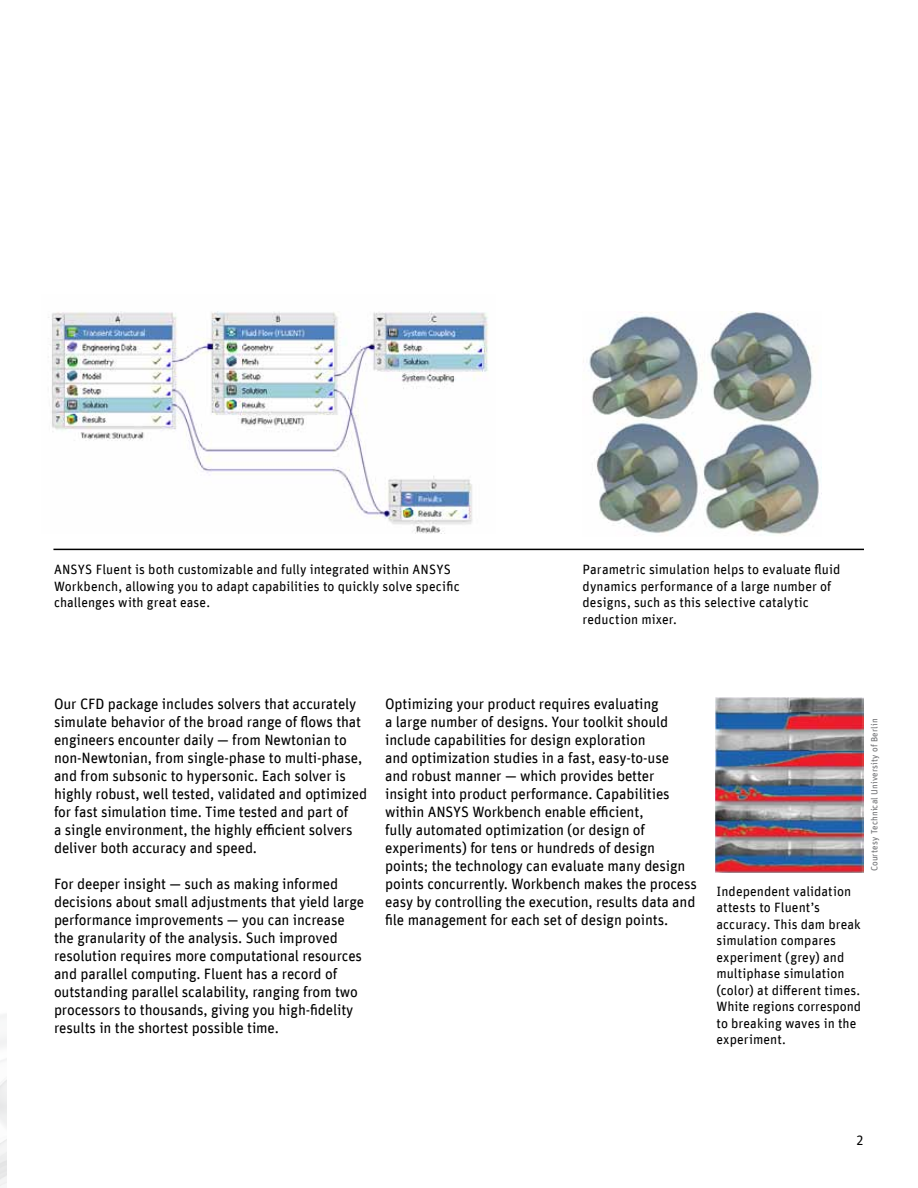
<style>
.page{position:relative;width:918px;height:1188px;background:#fff}
.page>*{position:absolute;margin:0;border:0;box-sizing:border-box;transform-origin:0 0}
.t1{font:15px/18px "Unit Offc Pro";letter-spacing:-.01em;color:#000}
.t2{font:13.5px/16.5px "Unit Offc Pro";letter-spacing:.005em;color:#000}
.t3{font:9px "Unit Offc Pro";letter-spacing:.02em;color:#6e6f72}
</style>
<div class="page">
<hr style="left:53px;top:549px;width:811px;height:1px;background:#000">
<img style="left:48px;top:311px;width:440px;height:222px">
<img style="left:583px;top:311px;width:239px;height:225px">
<img style="left:716px;top:698px;width:147px;height:175px">
<p class="t2" style="left:54px;top:561px;width:407px">ANSYS Fluent is both customizable and fully integrated within ANSYS<br>Workbench, allowing you to adapt capabilities to quickly solve specific challenges with great ease.</p>
<p class="t2" style="left:583px;top:561px;width:259px">Parametric simulation helps to evaluate fluid dynamics performance of a large number of designs, such as this selective catalytic reduction mixer.</p>
<p class="t1" style="left:54px;top:694px;width:315px">Our CFD package includes solvers that accurately simulate behavior of the broad range of flows that engineers encounter daily — from Newtonian to non-Newtonian, from single-phase to multi-phase, and from subsonic to hypersonic. Each solver is highly robust, well tested, validated and optimized for fast simulation time. Time tested and part of<br>a single environment, the highly efficient solvers deliver both accuracy and speed.</p>
<p class="t1" style="left:54px;top:874px;width:312px">For deeper insight — such as making informed decisions about small adjustments that yield large performance improvements — you can increase the granularity of the analysis. Such improved resolution requires more computational resources and parallel computing. Fluent has a record of outstanding parallel scalability, ranging from two processors to thousands, giving you high-fidelity results in the shortest possible time.</p>
<p class="t1" style="left:385px;top:695px;width:313px">Optimizing your product requires evaluating<br>a large number of designs. Your toolkit should include capabilities for design exploration<br>and optimization studies in a fast, easy-to-use<br>and robust manner — which provides better insight into product performance. Capabilities within ANSYS Workbench enable efficient,<br>fully automated optimization (or design of experiments) for tens or hundreds of design points; the technology can evaluate many design points concurrently. Workbench makes the process easy by controlling the execution, results data and file management for each set of design points.</p>
<p class="t2" style="left:716px;top:882px;width:146px">Independent validation attests to Fluent’s accuracy. This dam break simulation compares experiment (grey) and multiphase simulation (color) at different times.<br>White regions correspond to breaking waves in the experiment.</p>
<p class="t3" style="left:868px;top:871px;width:154px;rotate:-90deg">Courtesy Technical University of Berlin</p>
<p class="t2" style="left:856px;top:1131px;width:9px">2</p>
</div>
